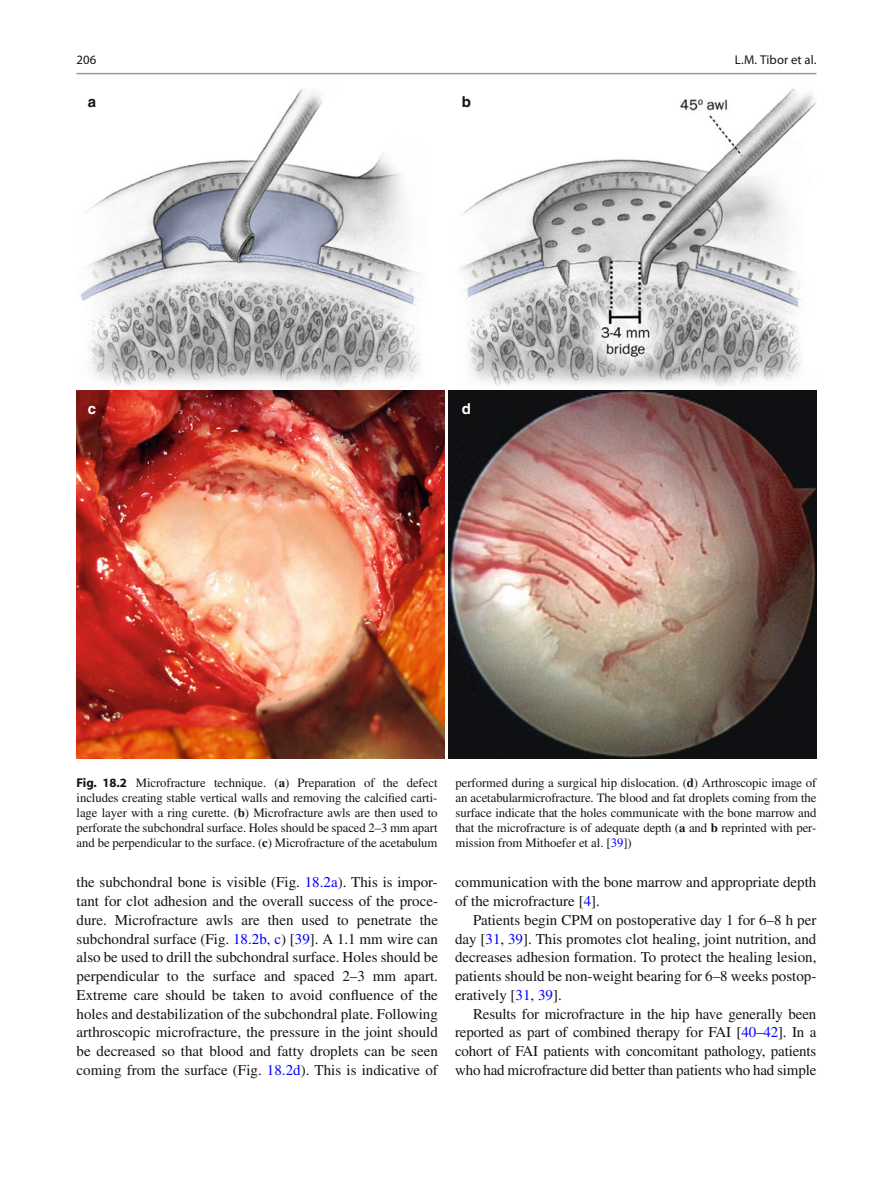
<style>
.page{position:relative;width:893px;height:1187px;background:#fff}
.page>*{position:absolute;margin:0;border:0;box-sizing:border-box;transform-origin:0 0}
.t1{font:15px/18.8px "Times";color:#131413;text-align:justify}
.t2{font:700 15px "Helvetica";color:#131413}
.t3{font:700 15px "Helvetica";color:#fff}
.t4{font:12.75px/15px "Times";letter-spacing:-.005em;color:#131413;text-align:justify}
.t5{font:12.75px "Myriad";letter-spacing:.01em;color:#131413}
.s1{font-family:"Myriad";font-weight:700}
.s2{font-weight:700}
.s3{color:#00f}
</style>
<div class="page">
<img style="left:460px;top:88px;width:356px;height:298px">
<img style="left:80px;top:89px;width:341px;height:297px">
<img style="left:76px;top:390px;width:368px;height:368px">
<img style="left:449px;top:390px;width:367px;height:368px">
<hr style="left:77px;top:73px;width:739px;height:1px;background:#989898">
<p class="t5" style="left:77px;top:55px;width:21px">206</p>
<p class="t2" style="left:88px;top:93px;width:10px">a</p>
<p class="t2" style="left:462px;top:93px;width:11px">b</p>
<p class="t3" style="left:88px;top:400px;width:10px">c</p>
<p class="t3" style="left:462px;top:400px;width:11px">d</p>
<p class="t5" style="left:735px;top:55px;width:83px">L.M. Tibor et al.</p>
<p class="t4" style="left:77px;top:776px;width:363px"><span class="s1">Fig. 18.2</span> Microfracture technique. ( <span class="s2">a</span> ) Preparation of the defect includes creating stable vertical walls and removing the calcified carti&shy;lage layer with a ring curette. ( <span class="s2">b</span> ) Microfracture awls are then used to perforate the subchondral surface. Holes should be spaced 2–3 mm apart and be perpendicular to the surface. ( <span class="s2">c</span> ) Microfracture of the acetabulum</p>
<p class="t4" style="left:455px;top:776px;width:363px">performed during a surgical hip dislocation. ( <span class="s2">d</span> ) Arthroscopic image of an acetabularmicrofracture. The blood and fat droplets coming from the surface indicate that the holes communicate with the bone marrow and that the microfracture is of adequate depth ( <span class="s2">a</span> and <span class="s2">b</span> reprinted with per&shy;mission from Mithoefer et al. [ <span class="s3">39</span> ])</p>
<p class="t1" style="left:77px;top:874px;width:363px">the subchondral bone is visible (Fig. <span class="s3">18.2a</span> ). This is impor&shy;tant for clot adhesion and the overall success of the proce&shy;dure. Microfracture awls are then used to penetrate the subchondral surface (Fig. <span class="s3">18.2b, c</span> ) [ <span class="s3">39</span> ]. A 1.1 mm wire can also be used to drill the subchondral surface. Holes should be perpendicular to the surface and spaced 2–3 mm apart.<br>Extreme care should be taken to avoid confluence of the holes and destabilization of the subchondral plate. Following arthroscopic microfracture, the pressure in the joint should be decreased so that blood and fatty droplets can be seen coming from the surface (Fig. <span class="s3">18.2d</span> ). This is indicative of</p>
<p class="t1" style="left:455px;top:874px;width:363px">communication with the bone marrow and appropriate depth of the microfracture [ <span class="s3">4</span> ].</p>
<p class="t1" style="left:455px;top:911px;width:363px;text-indent:18px">Patients begin CPM on postoperative day 1 for 6–8 h per day [ <span class="s3">31</span> , <span class="s3">39</span> ]. This promotes clot healing, joint nutrition, and decreases adhesion formation. To protect the healing lesion, patients should be non-weight bearing for 6–8 weeks postop&shy;eratively [ <span class="s3">31</span> , <span class="s3">39</span> ].</p>
<p class="t1" style="left:455px;top:1005px;width:363px;text-indent:18px">Results for microfracture in the hip have generally been reported as part of combined therapy for FAI [ <span class="s3">40</span> – <span class="s3">42</span> ]. In a cohort of FAI patients with concomitant pathology, patients who had microfracture did better than patients who had simple</p>
</div>
